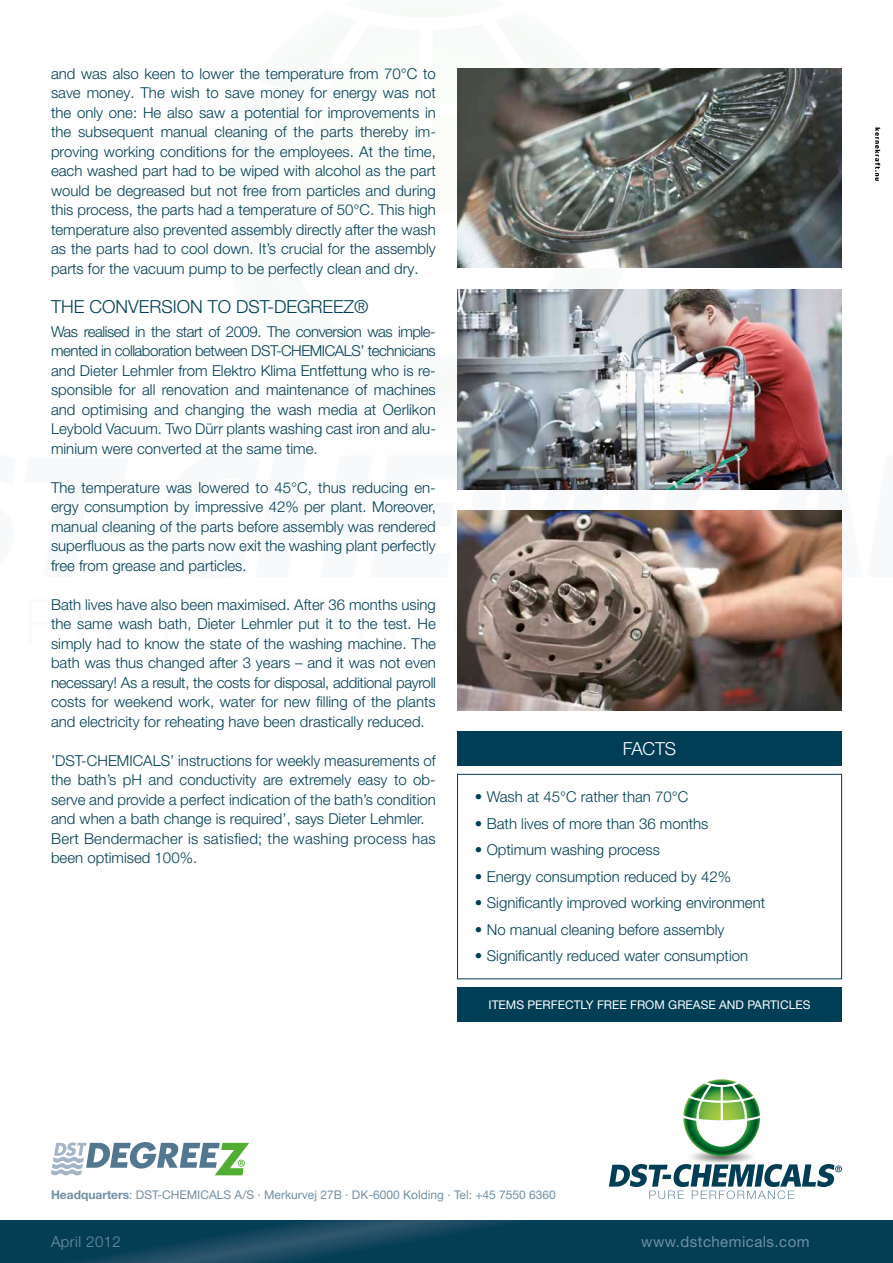
<style>
.page{position:relative;width:893px;height:1263px;background:#fff}
.page>*{position:absolute;margin:0;border:0;box-sizing:border-box;transform-origin:0 0}
.t1{font:300 18px "Helvetica Neue LT Pro";color:#003e55}
.t2{font:300 18px "Helvetica Neue LT Pro";color:#fff}
.t3{font:300 15px/19.5px "Helvetica Neue LT Pro";color:#003e55;text-align:justify}
.t4{font:15px "Helvetica Neue LT Pro";letter-spacing:.03em;color:#718fa5}
.t5{font:300 15px "Helvetica Neue LT Pro";letter-spacing:.03em;color:#718fa5}
.t6{font:12px "Helvetica Neue LT Pro";color:#718fa5}
.t7{font:12px "Helvetica Neue LT Pro";color:#fff}
.s1{font-weight:700}
</style>
<div class="page">
<svg style="left:0;top:1220px;width:893px;height:43px;background:#094158"></svg>
<svg style="left:609px;top:1164px;width:233px;height:35px"></svg>
<img style="left:670px;top:1156px;width:103px;height:13px">
<svg style="left:683px;top:1079px;width:77px;height:77px"></svg>
<svg style="left:457px;top:489px;width:385px;height:1px"></svg>
<svg style="left:875px;top:128px;width:5px;height:53px"></svg>
<svg style="left:51px;top:1142px;width:198px;height:33px"></svg>
<img style="left:457px;top:289px;width:385px;height:200px">
<img style="left:457px;top:510px;width:385px;height:200px">
<div style="left:457px;top:774px;width:385px;height:205px;border:1px solid #003e55"></div>
<div style="left:457px;top:731px;width:385px;height:34px;background:#003e55"></div>
<div style="left:457px;top:988px;width:385px;height:34px;background:#003e55"></div>
<img style="left:457px;top:68px;width:385px;height:200px">
<p class="t3" style="left:51px;top:63px;width:386px">and was also keen to lower the temperature from 70°C to save money. The wish to save money for energy was not the only one: He also saw a potential for improvements in the subsequent manual cleaning of the parts thereby im&shy;proving working conditions for the employees. At the time, each washed part had to be wiped with alcohol as the part would be degreased but not free from particles and during this process, the parts had a temperature of 50°C. This high temperature also prevented assembly directly after the wash as the parts had to cool down. It’s crucial for the assembly parts for the vacuum pump to be perfectly clean and dry.</p>
<p class="t1" style="left:51px;top:295px;width:89px">The conversio</p>
<p class="t1" style="left:190px;top:295px;width:180px">n to DST-DEGREEZ®</p>
<p class="t3" style="left:51px;top:321px;width:386px">Was realised in the start of 2009. The conversion was imple&shy;mented in collaboration between DST-CHEMICALS’ technicians and Dieter Lehmler from Elektro Klima Entfettung who is re&shy;sponsible for all renovation and maintenance of machines and optimising and changing the wash media at Oerlikon Leybold Vacuum. Two Dürr plants washing cast iron and alu&shy;minium were converted at the same time.</p>
<p class="t3" style="left:51px;top:477px;width:386px">The temperature was lowered to 45°C, thus reducing en&shy;ergy consumption by impressive 42% per plant. Moreover, manual cleaning of the parts before assembly was rendered superfluous as the parts now exit the washing plant perfectly free from grease and particles.</p>
<p class="t3" style="left:51px;top:594px;width:386px">Bath lives have also been maximised. After 36 months using the same wash bath, Dieter Lehmler put it to the test. He simply had to know the state of the washing machine. The bath was thus changed after 3 years – and it was not even necessary! As a result, the costs for disposal, additional payroll costs for weekend work, water for new filling of the plants and electricity for reheating have been drastically reduced.</p>
<p class="t3" style="left:51px;top:750px;width:386px;text-align:left">’DST-CHEMICALS’ instructions for weekly measurements of the bath’s pH and conductivity are extremely easy to ob&shy;serve and provide a perfect indication of the bath’s condition and when a bath change is required’, says Dieter Lehmler.<br>Bert Bendermacher is satisfied; the washing process has been optimised 100%.</p>
<p class="t2" style="left:623px;top:737px;width:21px">facts</p>
<p class="t3" style="left:475px;top:787px;width:215px">• Wash at 45°C rather than 70°C</p>
<p class="t3" style="left:475px;top:813px;width:235px">• Bath lives of more than 36 months</p>
<p class="t3" style="left:475px;top:840px;width:186px">• Optimum washing process</p>
<p class="t3" style="left:475px;top:866px;width:258px">• Energy consumption reduced by 42%</p>
<p class="t3" style="left:475px;top:893px;width:292px">• Significantly improved working environment</p>
<p class="t3" style="left:475px;top:919px;width:251px">• No manual cleaning before assembly</p>
<p class="t3" style="left:475px;top:946px;width:275px">• Significantly reduced water consumption</p>
<p class="t7" style="left:489px;top:997px;width:323px">ITEMS PERFECTLY FREE FROM GREASE AND PARTICLES</p>
<p class="t6" style="left:51px;top:1187px;width:506px"><span class="s1">Headquarters</span>: DST-CHEMICALS A/S ∙ MERKURVEJ 27B ∙ DK-6000 KOLDING ∙ TEL: +45 7550 6360</p>
<p class="t5" style="left:51px;top:1232px;width:71px">April 2012</p>
<p class="t4" style="left:641px;top:1232px;width:170px">WWW.DSTCHEMICALS.COM</p>
</div>
